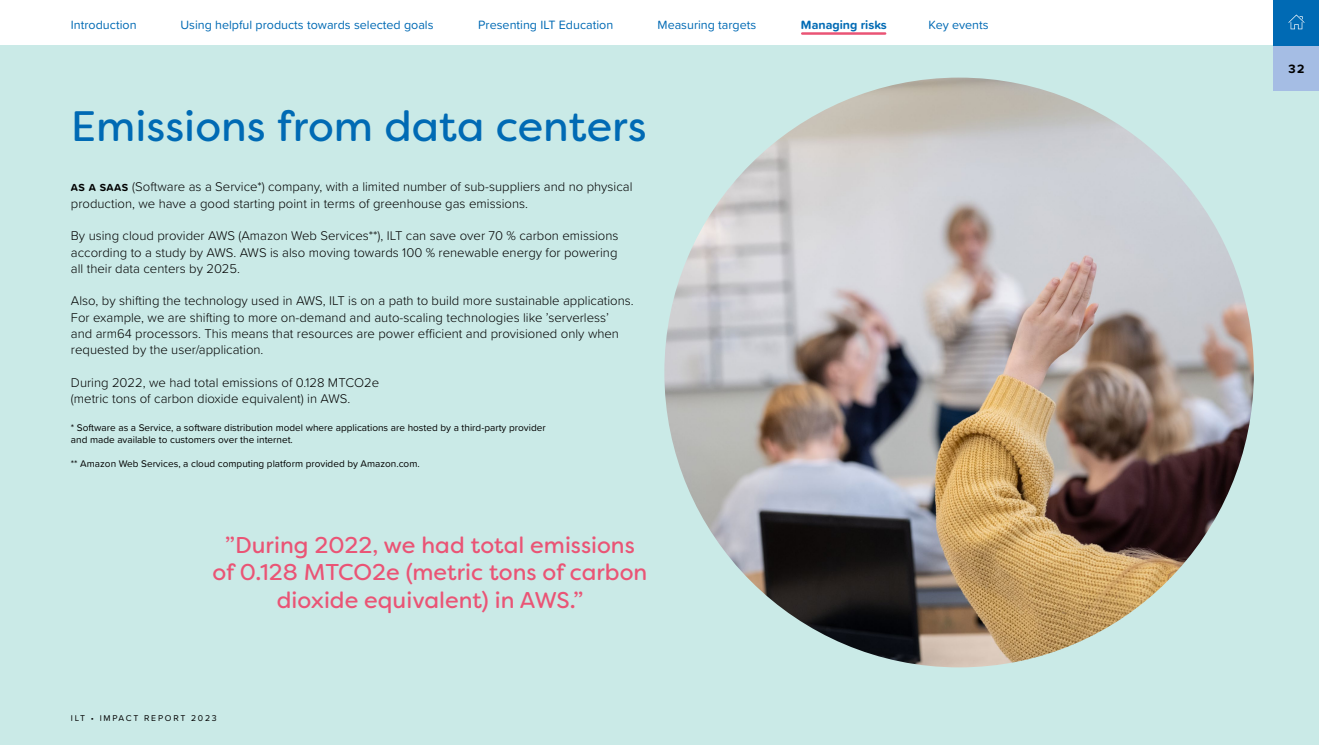
<style>
.page{position:relative;width:1319px;height:745px;background:#fff}
.page>*{position:absolute;margin:0;border:0;box-sizing:border-box;transform-origin:0 0}
.t1{font:42.5px "Filson Soft";color:#006ab4}
.t2{font:22.75px/27.4px "Filson Soft";color:#ea5475;text-align:center}
.t3{font:300 13.12px/16.2px "Proxima Soft";color:#000}
.t4{font:12.5px "Proxima Soft";color:#006ab4}
.t5{font:700 12.5px "Proxima Soft";color:#006ab4}
.t6{font:700 12.5px "Proxima Soft";color:#000}
.t7{font:10px/12px "Proxima Soft";color:#000}
.t8{font:8.75px "Proxima Soft";letter-spacing:.2em;color:#000}
.s1{font-weight:700;font-size:10.62px}
</style>
<div class="page">
<div style="left:0;top:45px;width:1318px;height:699px;background:#caeae7"></div>
<img style="left:664px;top:78px;width:589px;height:589px;border-radius:295px">
<hr style="left:802px;top:32px;width:83px;height:3px;background:#ea5475">
<div style="left:1273px;top:45px;width:45px;height:45px;background:#a5bde4"></div>
<div style="left:1273px;top:0;width:45px;height:45px;background:#006ab4"></div>
<svg style="left:1288px;top:14px;width:16px;height:15px"></svg>
<p class="t4" style="left:71px;top:15px;width:67px">Introduction</p>
<p class="t4" style="left:180px;top:15px;width:254px">Using helpful products towards selected goals</p>
<p class="t4" style="left:478px;top:15px;width:136px">Presenting ILT Education</p>
<p class="t4" style="left:657px;top:15px;width:100px">Measuring targets</p>
<p class="t5" style="left:800px;top:15px;width:87px">Managing risks</p>
<p class="t4" style="left:928px;top:15px;width:61px">Key events</p>
<h1 class="t1" style="left:71px;top:98px;width:577px">Emissions from data centers</h1>
<p class="t3" style="left:71px;top:178px;width:563px"><span class="s1">AS A SAAS</span> (Software as a Service*) company, with a limited number of sub-suppliers and no physical production, we have a good starting point in terms of greenhouse gas emissions.</p>
<p class="t3" style="left:71px;top:227px;width:549px;text-align:justify">By using cloud provider AWS (Amazon Web Services**), ILT can save over 70 % carbon emissions according to a study by AWS. AWS is also moving towards 100 % renewable energy for powering all their data centers by 2025.</p>
<p class="t3" style="left:71px;top:292px;width:564px">Also, by shifting the technology used in AWS, ILT is on a path to build more sustainable applications.<br>For example, we are shifting to more on-demand and auto-scaling technologies like ’serverless’<br>and arm64 processors. This means that resources are power efficient and provisioned only when requested by the user/application.</p>
<p class="t3" style="left:71px;top:373px;width:310px">During 2022, we had total emissions of 0.128 MTCO2e (metric tons of carbon dioxide equivalent) in AWS.</p>
<p class="t7" style="left:71px;top:421px;width:476px">* Software as a Service, a software distribution model where applications are hosted by a third-party provider and made available to customers over the internet.</p>
<p class="t7" style="left:71px;top:457px;width:350px">** Amazon Web Services, a cloud computing platform provided by Amazon.com.</p>
<h2 class="t2" style="left:212px;top:530px;width:436px">”During 2022, we had total emissions of 0.128 MTCO2e (metric tons of carbon dioxide equivalent) in AWS.”</h2>
<p class="t8" style="left:71px;top:711px;width:147px">ILT • IMPACT REPORT 2023</p>
<p class="t6" style="left:1288px;top:59px;width:17px">32</p>
</div>
